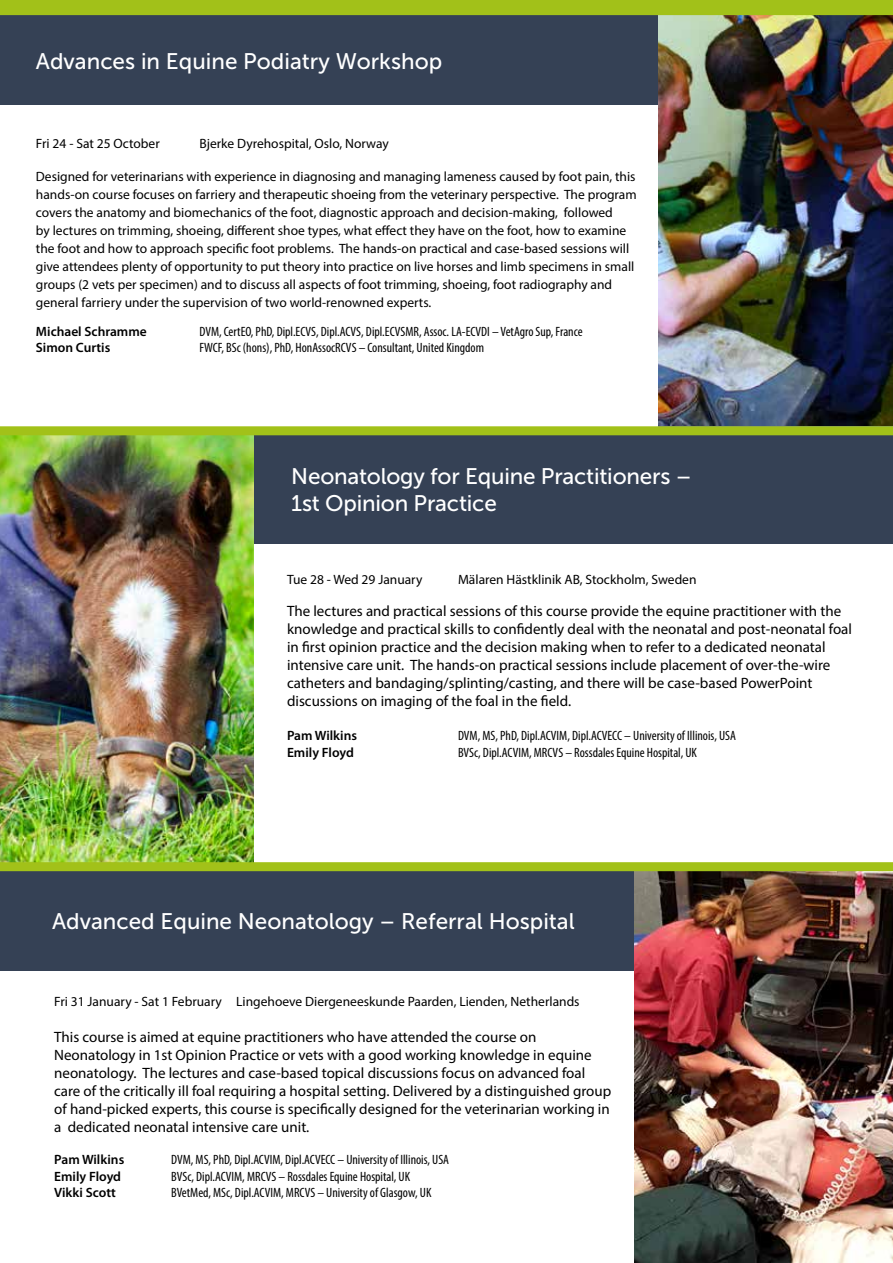
<style>
.page{position:relative;width:893px;height:1263px;background:#fff}
.page>*{position:absolute;margin:0;border:0;box-sizing:border-box;transform-origin:0 0}
.t1{font:22.5px/27px "Museo Sans 500";color:#fff}
.t2{font:15px/18px "Myriad Pro";color:#000}
.t3{font:13.5px/18px "Myriad Pro";color:#000}
.t4{font:condensed 13.5px "Myriad Pro";color:#000}
.t5{font:600 13.5px "Myriad Pro";color:#000}
</style>
<div class="page">
<div style="left:0;top:0;width:893px;height:104px;background:#354155"></div>
<div style="left:0;top:431px;width:893px;height:112px;background:#354155"></div>
<div style="left:0;top:870px;width:893px;height:101px;background:#354155"></div>
<img style="left:0;top:435px;width:253px;height:427px">
<img style="left:658px;top:15px;width:235px;height:410px">
<img style="left:635px;top:871px;width:258px;height:392px">
<div style="left:0;top:0;width:893px;height:15px;background:#a2c119"></div>
<div style="left:0;top:426px;width:893px;height:9px;background:#a2c119"></div>
<div style="left:0;top:862px;width:893px;height:9px;background:#a2c119"></div>
<h1 class="t1" style="left:36px;top:48px;width:408px">Advances in Equine Podiatry Workshop</h1>
<p class="t3" style="left:36px;top:135px;width:125px">Fri 24 - Sat 25 October</p>
<p class="t3" style="left:199px;top:135px;width:191px">Bjerke Dyrehospital, Oslo, Norway</p>
<p class="t3" style="left:36px;top:168px;width:602px">Designed for veterinarians with experience in diagnosing and managing lameness caused by foot pain, this hands-on course focuses on farriery and therapeutic shoeing from the veterinary perspective. The program covers the anatomy and biomechanics of the foot, diagnostic approach and decision-making, followed<br>by lectures on trimming, shoeing, different shoe types, what effect they have on the foot, how to examine the foot and how to approach specific foot problems. The hands-on practical and case-based sessions will give attendees plenty of opportunity to put theory into practice on live horses and limb specimens in small groups (2 vets per specimen) and to discuss all aspects of foot trimming, shoeing, foot radiography and general farriery under the supervision of two world-renowned experts.</p>
<p class="t5" style="left:36px;top:322px;width:112px">Michael Schramme</p>
<p class="t4" style="left:199px;top:323px;width:385px">DVM, CertEO, PhD, Dipl.ECVS, Dipl.ACVS, Dipl.ECVSMR, Assoc. LA-ECVDI – VetAgro Sup, France</p>
<p class="t5" style="left:36px;top:339px;width:76px">Simon Curtis</p>
<p class="t4" style="left:199px;top:339px;width:286px">FWCF, BSc (hons), PhD, HonAssocRCVS – Consultant, United Kingdom</p>
<h1 class="t1" style="left:291px;top:463px;width:402px">Neonatology for Equine Practitioners –<br>1st Opinion Practice</h1>
<p class="t3" style="left:287px;top:570px;width:137px">Tue 28 - Wed 29 January</p>
<p class="t3" style="left:458px;top:570px;width:240px">Mälaren Hästklinik AB, Stockholm, Sweden</p>
<p class="t2" style="left:287px;top:601px;width:566px">The lectures and practical sessions of this course provide the equine practitioner with the knowledge and practical skills to confidently deal with the neonatal and post-neonatal foal in first opinion practice and the decision making when to refer to a dedicated neonatal intensive care unit. The hands-on practical sessions include placement of over-the-wire catheters and bandaging/splinting/casting, and there will be case-based PowerPoint discussions on imaging of the foal in the field.</p>
<p class="t5" style="left:287px;top:727px;width:72px">Pam Wilkins</p>
<p class="t4" style="left:458px;top:728px;width:279px">DVM, MS, PhD, Dipl.ACVIM, Dipl.ACVECC – University of Illinois, USA</p>
<p class="t5" style="left:287px;top:744px;width:68px">Emily Floyd</p>
<p class="t4" style="left:458px;top:744px;width:241px">BVSc, Dipl.ACVIM, MRCVS – Rossdales Equine Hospital, UK</p>
<h1 class="t1" style="left:52px;top:908px;width:524px">Advanced Equine Neonatology – Referral Hospital</h1>
<p class="t3" style="left:54px;top:992px;width:527px">Fri 31 January - Sat 1 February Lingehoeve Diergeneeskunde Paarden, Lienden, Netherlands</p>
<p class="t2" style="left:54px;top:1028px;width:559px">This course is aimed at equine practitioners who have attended the course on Neonatology in 1st Opinion Practice or vets with a good working knowledge in equine neonatology. The lectures and case-based topical discussions focus on advanced foal care of the critically ill foal requiring a hospital setting. Delivered by a distinguished group of hand-picked experts, this course is specifically designed for the veterinarian working in a dedicated neonatal intensive care unit.</p>
<p class="t5" style="left:54px;top:1151px;width:72px">Pam Wilkins</p>
<p class="t4" style="left:171px;top:1152px;width:279px">DVM, MS, PhD, Dipl.ACVIM, Dipl.ACVECC – University of Illinois, USA</p>
<p class="t5" style="left:54px;top:1167px;width:68px">Emily Floyd</p>
<p class="t4" style="left:171px;top:1168px;width:241px">BVSc, Dipl.ACVIM, MRCVS – Rossdales Equine Hospital, UK</p>
<p class="t5" style="left:54px;top:1184px;width:63px">Vikki Scott</p>
<p class="t4" style="left:171px;top:1184px;width:262px">BVetMed, MSc, Dipl.ACVIM, MRCVS – University of Glasgow, UK</p>
</div>
